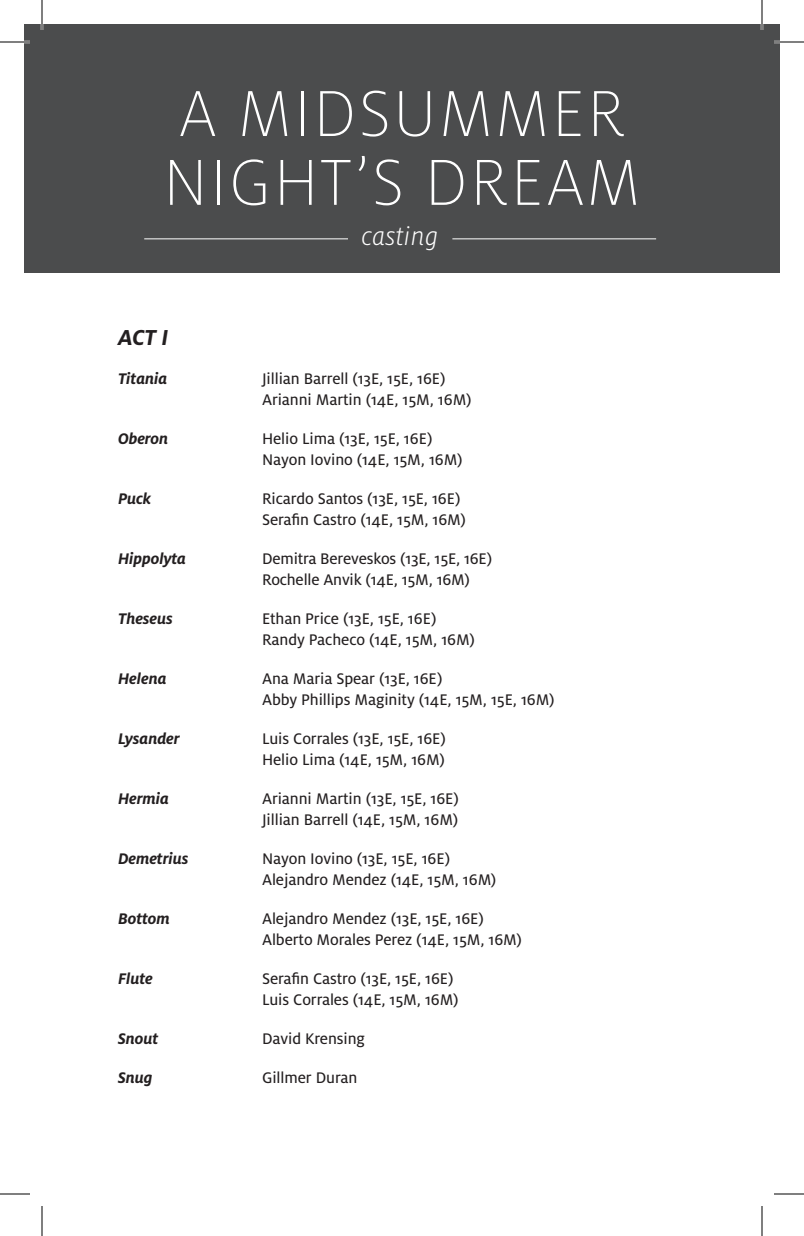
<style>
.page{position:relative;width:804px;height:1236px;background:#fff}
.page>*{position:absolute;margin:0;border:0;box-sizing:border-box;transform-origin:0 0}
.t1{font:300 expanded 72px/68.8px "Milo OT";letter-spacing:.03em;color:#fff}
.t2{font:italic 300 28px "Milo OT";letter-spacing:.005em;color:#fff}
.t3{font:italic 700 24px "Milo OT";color:#231f20}
.t4{font:17px/21px "Milo OT Text";letter-spacing:-.005em;color:#231f20}
.t5{font:italic 700 17px "Milo OT";letter-spacing:-.005em;color:#231f20}
</style>
<div class="page">
<div style="left:24px;top:24px;width:756px;height:248px;background:#4b4c4d"></div>
<hr style="left:144px;top:238px;width:204px;height:1px;background:#fff">
<hr style="left:452px;top:238px;width:204px;height:1px;background:#fff">
<hr style="left:0;top:41px;width:30px;height:2px;background:#fff">
<hr style="left:774px;top:41px;width:30px;height:2px;background:#fff">
<hr style="left:41px;top:0;width:2px;height:30px;background:#fff">
<hr style="left:761px;top:0;width:2px;height:30px;background:#fff">
<hr style="left:0;top:42px;width:30px;height:1px;background:#000">
<hr style="left:774px;top:42px;width:30px;height:1px;background:#000">
<hr style="left:0;top:1194px;width:30px;height:1px;background:#000">
<hr style="left:774px;top:1194px;width:30px;height:1px;background:#000">
<hr style="left:42px;top:0;width:1px;height:30px;background:#000">
<hr style="left:42px;top:1206px;width:1px;height:30px;background:#000">
<hr style="left:762px;top:0;width:1px;height:30px;background:#000">
<hr style="left:762px;top:1206px;width:1px;height:30px;background:#000">
<h1 class="t1" style="left:163px;top:80px;width:479px">A MIDSUMMER<br>NIGHT’S DREAM</h1>
<h2 class="t2" style="left:362px;top:221px;width:78px">casting</h2>
<h3 class="t3" style="left:118px;top:324px;width:52px">ACT I</h3>
<p class="t5" style="left:118px;top:369px;width:51px">Titania</p>
<p class="t4" style="left:262px;top:368px;width:211px">Jillian Barrell (13E, 15E, 16E)<br>Arianni Martin (14E, 15M, 16M)</p>
<p class="t5" style="left:118px;top:429px;width:52px">Oberon</p>
<p class="t4" style="left:262px;top:428px;width:202px">Helio Lima (13E, 15E, 16E)<br>Nayon Iovino (14E, 15M, 16M)</p>
<p class="t5" style="left:118px;top:489px;width:35px">Puck</p>
<p class="t4" style="left:262px;top:488px;width:206px">Ricardo Santos (13E, 15E, 16E)<br>Serafin Castro (14E, 15M, 16M)</p>
<p class="t5" style="left:118px;top:549px;width:70px">Hippolyta</p>
<p class="t4" style="left:262px;top:548px;width:232px">Demitra Bereveskos (13E, 15E, 16E)<br>Rochelle Anvik (14E, 15M, 16M)</p>
<p class="t5" style="left:118px;top:609px;width:56px">Theseus</p>
<p class="t4" style="left:262px;top:608px;width:214px">Ethan Price (13E, 15E, 16E)<br>Randy Pacheco (14E, 15M, 16M)</p>
<p class="t5" style="left:118px;top:669px;width:50px">Helena</p>
<p class="t4" style="left:262px;top:668px;width:294px">Ana Maria Spear (13E, 16E)<br>Abby Phillips Maginity (14E, 15M, 15E, 16M)</p>
<p class="t5" style="left:118px;top:729px;width:63px">Lysander</p>
<p class="t4" style="left:262px;top:728px;width:186px">Luis Corrales (13E, 15E, 16E)<br>Helio Lima (14E, 15M, 16M)</p>
<p class="t5" style="left:118px;top:789px;width:53px">Hermia</p>
<p class="t4" style="left:262px;top:788px;width:199px">Arianni Martin (13E, 15E, 16E)<br>Jillian Barrell (14E, 15M, 16M)</p>
<p class="t5" style="left:118px;top:849px;width:72px">Demetrius</p>
<p class="t4" style="left:262px;top:848px;width:236px">Nayon Iovino (13E, 15E, 16E)<br>Alejandro Mendez (14E, 15M, 16M)</p>
<p class="t5" style="left:118px;top:909px;width:53px">Bottom</p>
<p class="t4" style="left:262px;top:908px;width:262px">Alejandro Mendez (13E, 15E, 16E)<br>Alberto Morales Perez (14E, 15M, 16M)</p>
<p class="t5" style="left:118px;top:969px;width:36px">Flute</p>
<p class="t4" style="left:262px;top:968px;width:198px">Serafin Castro (13E, 15E, 16E)<br>Luis Corrales (14E, 15M, 16M)</p>
<p class="t5" style="left:118px;top:1029px;width:42px">Snout</p>
<p class="t4" style="left:262px;top:1028px;width:105px">David Krensing</p>
<p class="t5" style="left:118px;top:1068px;width:36px">Snug</p>
<p class="t4" style="left:262px;top:1067px;width:97px">Gillmer Duran</p>
</div>
